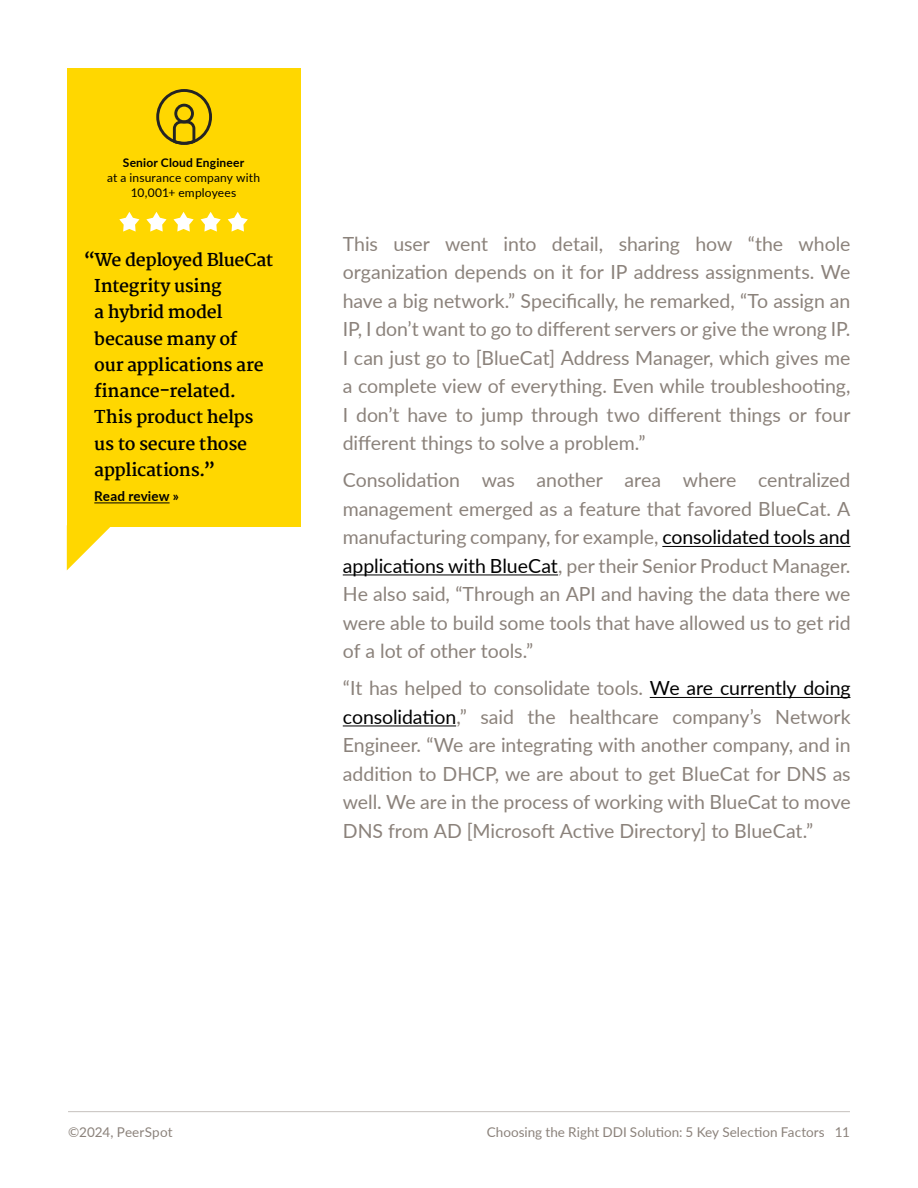
<style>
.page{position:relative;width:918px;height:1188px;background:#fff}
.page>*{position:absolute;margin:0;border:0;box-sizing:border-box;transform-origin:0 0}
.t1{font:19.5px/28.5px "Lato";letter-spacing:-.005em;color:#8b827b;text-align:justify}
.t2{font:700 17.4px/26.2px "Martel";letter-spacing:-.02em;color:#000}
.t3{font:13.5px "Lato";color:#8b827b}
.t4{font:700 13.5px "Lato";letter-spacing:.01em;color:#000}
.t5{font:12px/15px "Lato";letter-spacing:.015em;color:#000;text-align:center}
.t6{font:700 12px "Lato";letter-spacing:.015em;color:#000}
.s1{color:#000}
</style>
<div class="page">
<hr style="left:68px;top:1111px;width:782px;height:1px;background:#c5c1bd">
<hr style="left:662px;top:546px;width:189px;height:1px;background:#000">
<hr style="left:343px;top:575px;width:215px;height:1px;background:#000">
<hr style="left:650px;top:697px;width:200px;height:1px;background:#000">
<hr style="left:343px;top:726px;width:113px;height:1px;background:#000">
<div style="left:67px;top:68px;width:233px;height:459px;background:#ffd700"></div>
<svg style="left:67px;top:527px;width:43px;height:43px"></svg>
<hr style="left:94px;top:503px;width:76px;height:1px;background:#000">
<svg style="left:156px;top:89px;width:56px;height:56px"></svg>
<svg style="left:119px;top:212px;width:129px;height:20px"></svg>
<p class="t6" style="left:123px;top:154px;width:123px">Senior Cloud Engineer</p>
<p class="t5" style="left:107px;top:170px;width:154px">at a insurance company with<br>10,001+ employees</p>
<p class="t2" style="left:94px;top:247px;width:180px;text-indent:-11px">“We deployed BlueCat<br>Integrity using<br>a hybrid model because many of<br>our applications are finance-related.<br>This product helps us to secure those applications.”</p>
<p class="t4" style="left:94px;top:486px;width:86px">Read review »</p>
<p class="t1" style="left:343px;top:229px;width:509px">This user went into detail, sharing how “the whole organization depends on it for IP address assignments. We have a big network.” Specifically, he remarked, “To assign an IP, I don’t want to go to different servers or give the wrong IP.<br>I can just go to [BlueCat] Address Manager, which gives me a complete view of everything. Even while troubleshooting, I don’t have to jump through two different things or four different things to solve a problem.”</p>
<p class="t1" style="left:343px;top:465px;width:509px">Consolidation was another area where centralized management emerged as a feature that favored BlueCat. A manufacturing company, for example, <span class="s1">consolidated tools and applications with BlueCat</span>, per their Senior Product Manager.<br>He also said, “Through an API and having the data there we were able to build some tools that have allowed us to get rid of a lot of other tools.”</p>
<p class="t1" style="left:343px;top:673px;width:509px">“It has helped to consolidate tools. <span class="s1">We are currently doing consolidation</span>,” said the healthcare company’s Network Engineer. “We are integrating with another company, and in addition to DHCP, we are about to get BlueCat for DNS as well. We are in the process of working with BlueCat to move DNS from AD [Microsoft Active Directory] to BlueCat.”</p>
<p class="t3" style="left:68px;top:1122px;width:106px">©2024, PeerSpot</p>
<p class="t3" style="left:487px;top:1122px;width:365px">Choosing the Right DDI Solution: 5 Key Selection Factors 11</p>
</div>
